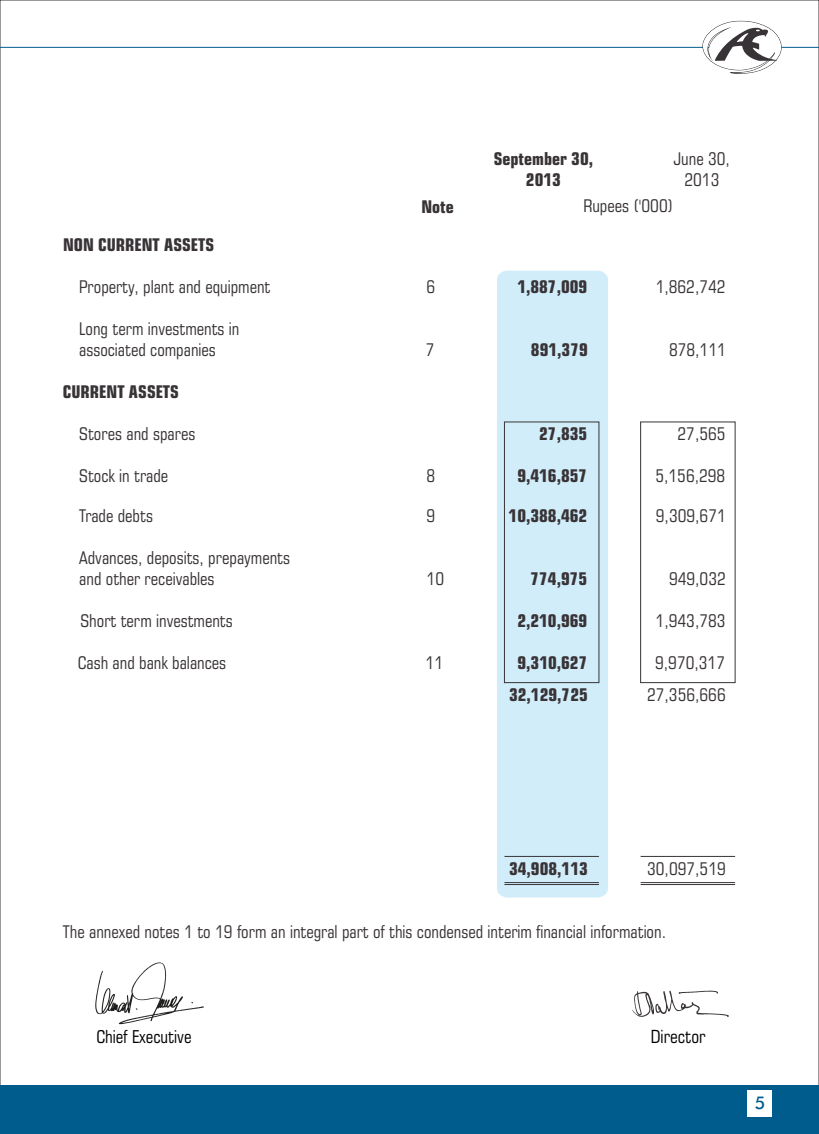
<style>
.page{position:relative;width:819px;height:1134px;background:#fff}
.page>*{position:absolute;margin:0;border:0;box-sizing:border-box;transform-origin:0 0}
.t1{font:condensed 18.2px "Square 721 BT";color:#000}
.t2{font:condensed 17.68px "Square 721 BT";color:#000}
.t3{font:condensed 17.5px/21px "Square 721 BT";color:#383336}
.t4{font:700 condensed 17.5px/21px "Square 721 BT";color:#383336;text-align:center}
.t5{font:500 17.5px "Futura BT";color:#005c8c}
</style>
<div class="page">
<div style="left:497px;top:271px;width:111px;height:627px;background:#d1edfa;border-radius:10px"></div>
<div style="left:504px;top:422px;width:95px;height:261px;border:1px solid #383336"></div>
<div style="left:640px;top:422px;width:96px;height:261px;border:1px solid #383336"></div>
<img style="left:95px;top:962px;width:109px;height:63px">
<svg style="left:632px;top:991px;width:97px;height:26px"></svg>
<hr style="left:504px;top:884px;width:95px;height:1px;background:#383336">
<hr style="left:504px;top:882px;width:95px;height:1px;background:#383336">
<hr style="left:504px;top:856px;width:95px;height:1px;background:#383336">
<hr style="left:641px;top:884px;width:94px;height:1px;background:#383336">
<hr style="left:641px;top:882px;width:94px;height:1px;background:#383336">
<hr style="left:641px;top:856px;width:94px;height:1px;background:#383336">
<hr style="left:0;top:47px;width:819px;height:1px;background:#005c8c">
<div style="left:0;top:1086px;width:819px;height:48px;background:#005c8c"></div>
<div style="left:747px;top:1090px;width:25px;height:26px;background:#fff"></div>
<svg style="left:697px;top:20px;width:85px;height:54px"></svg>
<p class="t4" style="left:494px;top:150px;width:101px">September 30,<br>2013</p>
<p class="t3" style="left:674px;top:150px;width:58px;text-align:center">June 30,<br>2013</p>
<p class="t4" style="left:421px;top:198px;width:34px">Note</p>
<p class="t3" style="left:583px;top:197px;width:91px">Rupees ('000)</p>
<p class="t4" style="left:63px;top:236px;width:153px">NON CURRENT ASSETS</p>
<p class="t3" style="left:79px;top:278px;width:193px">Property, plant and equipment</p>
<p class="t3" style="left:427px;top:278px;width:10px">6</p>
<p class="t4" style="left:517px;top:278px;width:71px">1,887,009</p>
<p class="t3" style="left:656px;top:278px;width:71px">1,862,742</p>
<p class="t3" style="left:79px;top:320px;width:162px">Long term investments in associated companies</p>
<p class="t3" style="left:426px;top:341px;width:10px">7</p>
<p class="t4" style="left:531px;top:341px;width:58px">891,379</p>
<p class="t3" style="left:669px;top:341px;width:58px">878,111</p>
<p class="t4" style="left:63px;top:383px;width:117px">CURRENT ASSETS</p>
<p class="t3" style="left:79px;top:425px;width:118px">Stores and spares</p>
<p class="t4" style="left:539px;top:425px;width:50px">27,835</p>
<p class="t3" style="left:678px;top:425px;width:50px">27,565</p>
<p class="t3" style="left:79px;top:467px;width:90px">Stock in trade</p>
<p class="t3" style="left:427px;top:467px;width:10px">8</p>
<p class="t4" style="left:517px;top:467px;width:71px">9,416,857</p>
<p class="t3" style="left:655px;top:467px;width:71px">5,156,298</p>
<p class="t3" style="left:79px;top:507px;width:75px">Trade debts</p>
<p class="t3" style="left:427px;top:507px;width:10px">9</p>
<p class="t4" style="left:509px;top:507px;width:80px">10,388,462</p>
<p class="t3" style="left:656px;top:507px;width:71px">9,309,671</p>
<p class="t3" style="left:79px;top:549px;width:212px">Advances, deposits, prepayments and other receivables</p>
<p class="t3" style="left:427px;top:570px;width:19px">10</p>
<p class="t4" style="left:530px;top:570px;width:58px">774,975</p>
<p class="t3" style="left:669px;top:570px;width:58px">949,032</p>
<p class="t3" style="left:81px;top:612px;width:154px">Short term investments</p>
<p class="t4" style="left:517px;top:612px;width:71px">2,210,969</p>
<p class="t3" style="left:656px;top:612px;width:71px">1,943,783</p>
<p class="t3" style="left:78px;top:654px;width:150px">Cash and bank balances</p>
<p class="t3" style="left:426px;top:654px;width:19px">11</p>
<p class="t4" style="left:517px;top:654px;width:71px">9,310,627</p>
<p class="t3" style="left:655px;top:654px;width:71px">9,970,317</p>
<p class="t4" style="left:509px;top:686px;width:80px">32,129,725</p>
<p class="t3" style="left:647px;top:686px;width:80px">27,356,666</p>
<p class="t4" style="left:509px;top:860px;width:80px">34,908,113</p>
<p class="t3" style="left:647px;top:860px;width:80px">30,097,519</p>
<p class="t3" style="left:63px;top:923px;width:605px">The annexed notes 1 to 19 form an integral part of this condensed interim financial information.</p>
<p class="t2" style="left:96px;top:1030px;width:97px">Chief Executive</p>
<p class="t1" style="left:651px;top:1029px;width:56px">Director</p>
<p class="t5" style="left:755px;top:1096px;width:12px">5</p>
</div>
